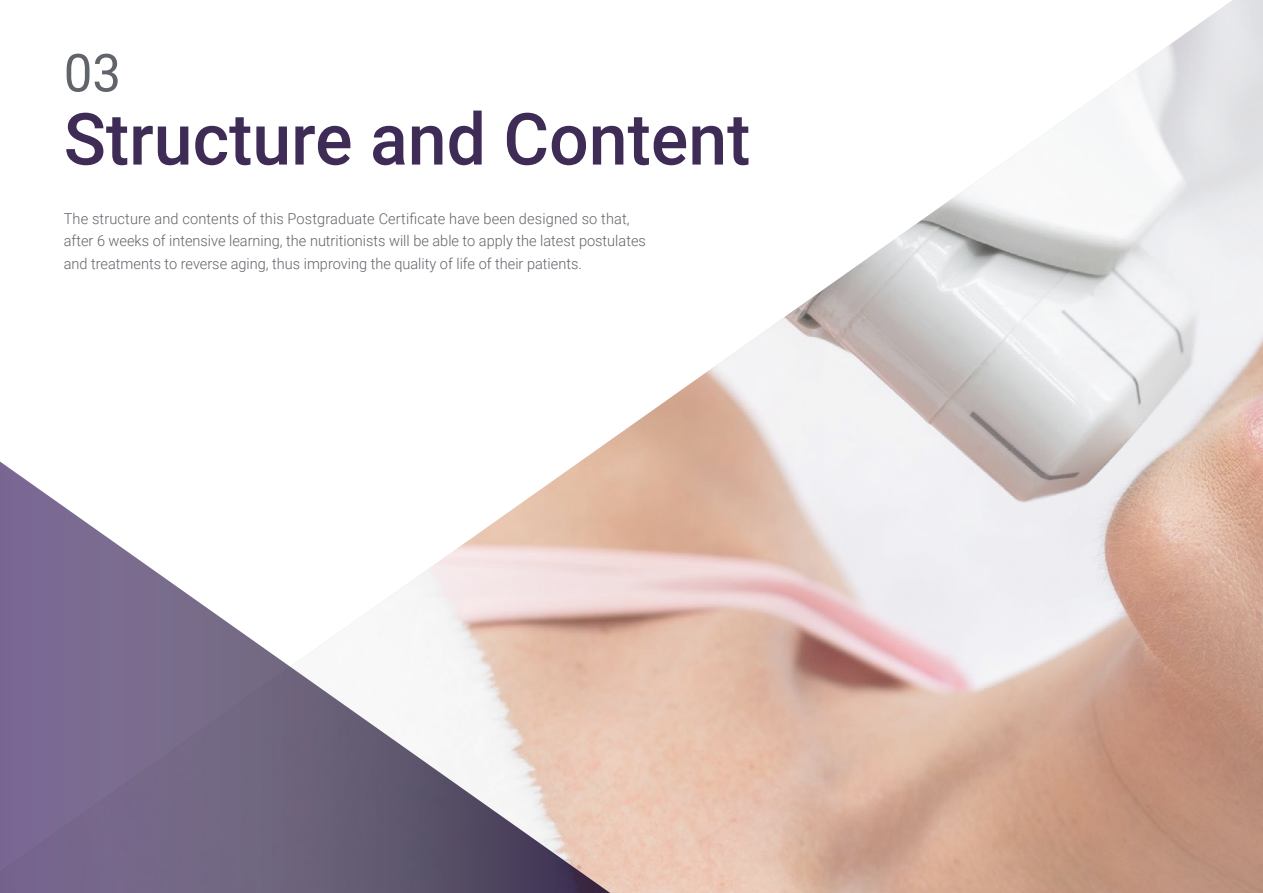
<style>
.page{position:relative;width:1263px;height:893px;background:#fff}
.page>*{position:absolute;margin:0;border:0;box-sizing:border-box;transform-origin:0 0}
.t1{font:500 72px "Roboto";color:#3e2b56}
.t2{font:52.5px "Roboto";color:#61646a}
.t3{font:300 15px/22.5px "Roboto";color:#61646a}
</style>
<div class="page">
<img style="left:602px;top:0;width:661px;height:893px">
<svg style="left:0;top:446px;width:640px;height:447px"></svg>
<h2 class="t2" style="left:64px;top:36px;width:59px">03</h2>
<h1 class="t1" style="left:64px;top:89px;width:688px">Structure and Content</h1>
<p class="t3" style="left:64px;top:207px;width:584px">The structure and contents of this Postgraduate Certificate have been designed so that, after 6 weeks of intensive learning, the nutritionists will be able to apply the latest postulates and treatments to reverse aging, thus improving the quality of life of their patients.</p>
</div>
